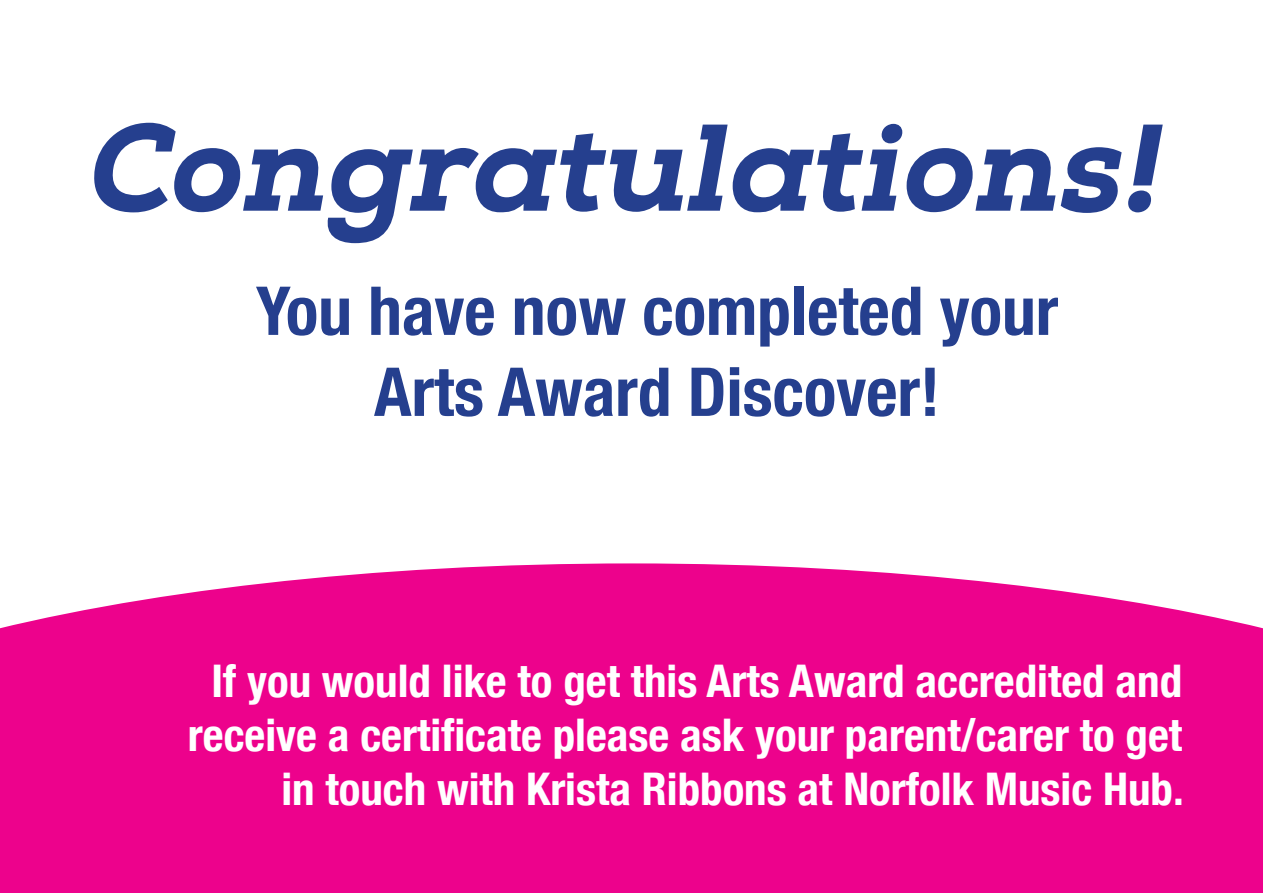
<style>
.page{position:relative;width:1263px;height:893px;background:#fff}
.page>*{position:absolute;margin:0;border:0;box-sizing:border-box;transform-origin:0 0}
.t1{font:italic 800 123px "Nexa Slab";color:#253f8e}
.t2{font:700 condensed 67.5px/81px "Helvetica Neue";color:#253f8e;text-align:center}
.t3{font:700 condensed 45px/54px "Helvetica Neue";color:#fff;text-align:right}
</style>
<div class="page">
<div style="left:0;top:563px;width:1263px;height:330px;background:#ed028c"></div>
<p class="t1" style="left:89px;top:91px;width:1076px">Congratulations!</p>
<p class="t2" style="left:256px;top:269px;width:804px">You have now completed your<br>Arts Award Discover!</p>
<p class="t3" style="left:188px;top:654px;width:997px">If you would like to get this Arts Award accredited and receive a certificate please ask your parent/carer to get in touch with Krista Ribbons at Norfolk Music Hub.</p>
</div>
